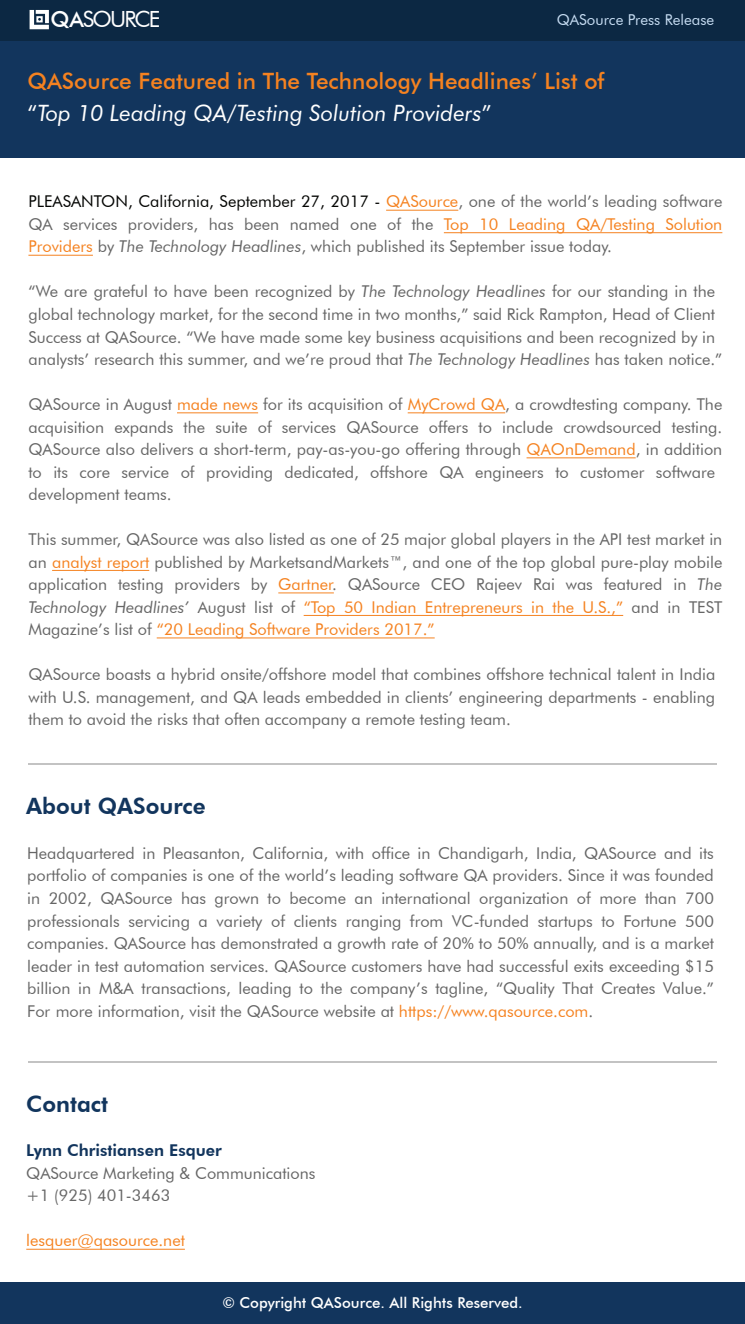
<style>
.page{position:relative;width:745px;height:1324px;background:#fff}
.page>*{position:absolute;margin:0;border:0;box-sizing:border-box;transform-origin:0 0}
.t1{font:500 22.5px/32.5px "Futura BT";color:#f58220}
.t2{font:800 22.5px "Futura BT";color:#12355d}
.t3{font:22.25px "Futura BT";letter-spacing:-.08em;color:#fff}
.t4{font:16.25px/22.5px "Futura BT";color:#666;text-align:justify}
.t5{font:800 16.25px "Futura BT";color:#12355d}
.t6{font:16.25px "Futura BT";color:#f58220}
.t7{font:500 15px "Futura BT";color:#fff}
.t8{font:15px "Futura BT";color:#c6dcf2}
.s1{font-weight:500;font-size:21.88px}
.s2{font-weight:400;color:#fff}
.s3{font-weight:400;font-style:italic;color:#fff}
.s4{color:#040503}
.s5{color:#f58220}
.s6{font-style:italic}
</style>
<div class="page">
<div style="left:0;top:0;width:744px;height:158px;background:#12355d"></div>
<div style="left:0;top:0;width:744px;height:41px;background:#0c2843"></div>
<div style="left:0;top:1282px;width:744px;height:41px;background:#12355d"></div>
<hr style="left:28px;top:763px;width:688px;height:1px;background:#c3c3c3">
<hr style="left:28px;top:1060px;width:688px;height:2px;background:#c3c3c3">
<svg style="left:30px;top:10px;width:19px;height:19px"></svg>
<hr style="left:386px;top:210px;width:72px;height:1px;background:#f58220">
<hr style="left:443px;top:232px;width:279px;height:1px;background:#f58220">
<hr style="left:28px;top:255px;width:65px;height:1px;background:#f58220">
<hr style="left:177px;top:412px;width:81px;height:1px;background:#f58220">
<hr style="left:407px;top:412px;width:98px;height:1px;background:#f58220">
<hr style="left:526px;top:457px;width:109px;height:1px;background:#f58220">
<hr style="left:52px;top:570px;width:97px;height:1px;background:#f58220">
<hr style="left:278px;top:592px;width:55px;height:1px;background:#f58220">
<hr style="left:303px;top:615px;width:319px;height:1px;background:#f58220">
<hr style="left:157px;top:637px;width:277px;height:1px;background:#f58220">
<hr style="left:26px;top:1248px;width:159px;height:1px;background:#f58220">
<h2 class="t3" style="left:50px;top:6px;width:111px"><span class="s1">QA</span>SOURCE</h2>
<p class="t8" style="left:556px;top:11px;width:159px">QASource Press Release</p>
<h1 class="t1" style="left:28px;top:64px;width:578px">QASource Featured in The Technology Headlines’ List of <span class="s2">“</span><span class="s3">Top 10 Leading QA/Testing Solution Providers</span><span class="s2">”</span></h1>
<p class="t4" style="left:28px;top:190px;width:695px"><span class="s4">PLEASANTON, California, September 27, 2017 -</span> <span class="s5">QASource</span>, one of the world’s leading software QA services providers, has been named one of the <span class="s5">Top 10 Leading QA/Testing Solution Providers</span> by <span class="s6">The Technology Headlines</span>, which published its September issue today.</p>
<p class="t4" style="left:28px;top:280px;width:695px;text-align:left">“We are grateful to have been recognized by <span class="s6">The Technology Headlines</span> for our standing in the global technology market, for the second time in two months,” said Rick Rampton, Head of Client Success at QASource. “We have made some key business acquisitions and been recognized by in analysts’ research this summer, and we’re proud that <span class="s6">The Technology Headlines</span> has taken notice.”</p>
<p class="t4" style="left:28px;top:393px;width:695px;text-align:left">QASource in August <span class="s5">made news</span> for its acquisition of <span class="s5">MyCrowd QA</span>, a crowdtesting company. The acquisition expands the suite of services QASource offers to include crowdsourced testing.<br>QASource also delivers a short-term, pay-as-you-go offering through <span class="s5">QAOnDemand</span>, in addition to its core service of providing dedicated, offshore QA engineers to customer software development teams.</p>
<p class="t4" style="left:28px;top:528px;width:695px">This summer, QASource was also listed as one of 25 major global players in the API test market in an <span class="s5">analyst report</span> published by MarketsandMarkets™, and one of the top global pure-play mobile application testing providers by <span class="s5">Gartner</span>. QASource CEO Rajeev Rai was featured in <span class="s6">The Technology Headlines’</span> August list of <span class="s5">“Top 50 Indian Entrepreneurs in the U.S.,”</span> and in TEST Magazine’s list of <span class="s5">“20 Leading Software Providers 2017.”</span></p>
<p class="t4" style="left:28px;top:663px;width:687px">QASource boasts a hybrid onsite/offshore model that combines offshore technical talent in India with U.S. management, and QA leads embedded in clients’ engineering departments - enabling them to avoid the risks that often accompany a remote testing team.</p>
<h1 class="t2" style="left:26px;top:792px;width:181px">About QASource</h1>
<p class="t4" style="left:27px;top:841px;width:688px">Headquartered in Pleasanton, California, with office in Chandigarh, India, QASource and its portfolio of companies is one of the world’s leading software QA providers. Since it was founded in 2002, QASource has grown to become an international organization of more than 700 professionals servicing a variety of clients ranging from VC-funded startups to Fortune 500 companies. QASource has demonstrated a growth rate of 20% to 50% annually, and is a market leader in test automation services. QASource customers have had successful exits exceeding $15 billion in M&amp;A transactions, leading to the company’s tagline, “Quality That Creates Value.” For more information, visit the QASource website at <span class="s5">https://www.qasource.com</span>.</p>
<h1 class="t2" style="left:26px;top:1089px;width:83px">Contact</h1>
<p class="t5" style="left:26px;top:1140px;width:197px">Lynn Christiansen Esquer</p>
<p class="t4" style="left:26px;top:1161px;width:290px">QASource Marketing &amp; Communications +1 (925) 401-3463</p>
<p class="t6" style="left:26px;top:1230px;width:160px">lesquer@qasource.net</p>
<p class="t7" style="left:222px;top:1293px;width:302px">© Copyright QASource. All Rights Reserved.</p>
</div>
